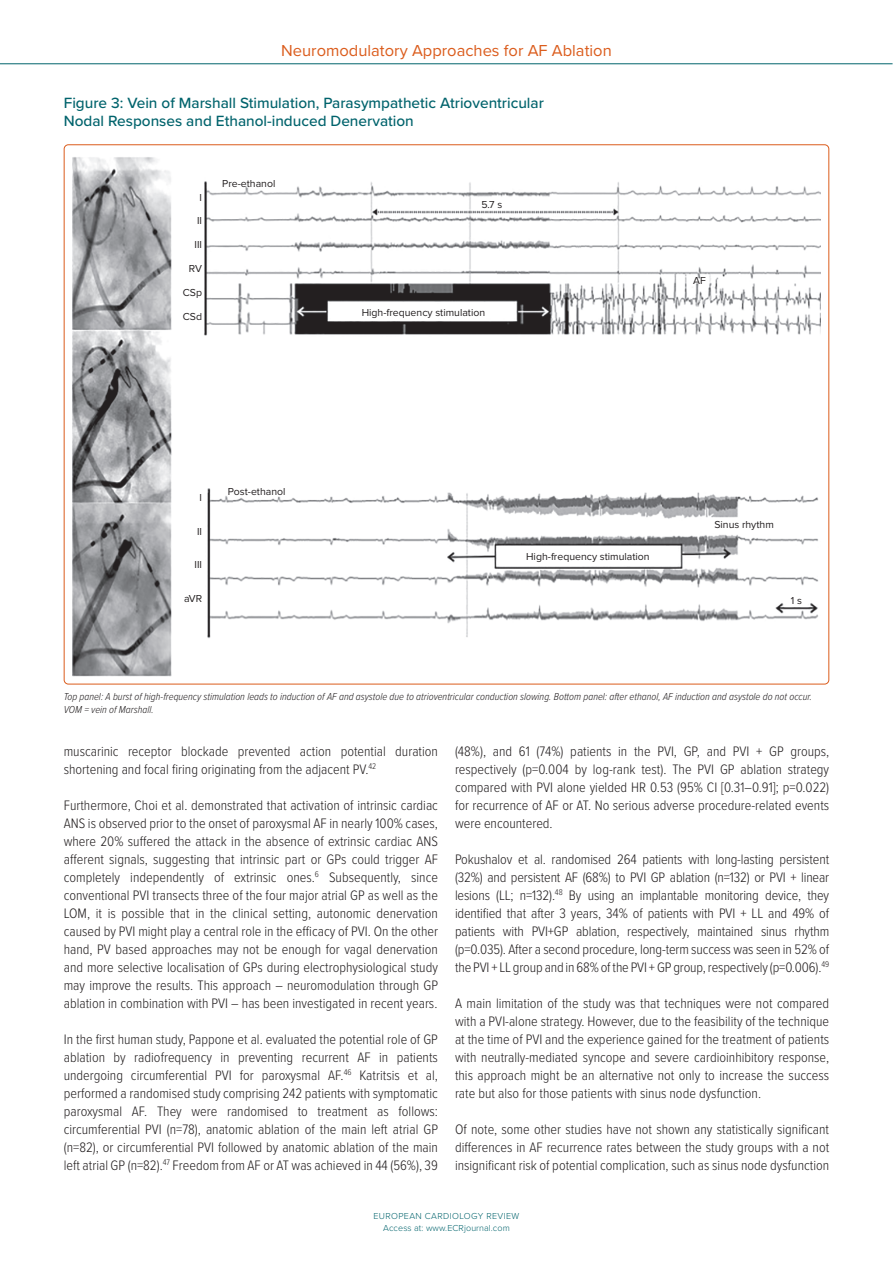
<style>
.page{position:relative;width:893px;height:1263px;background:#fff}
.page>*{position:absolute;margin:0;border:0;box-sizing:border-box;transform-origin:0 0}
.t1{font:16.5px "Proxima Nova";color:#db5c1c}
._11_FIG-TABLE_HEADIN{font:500 15.3px/18px "Proxima Nova";color:#00636c}
._10_BODY_TEXT{font:300 14.25px/18px "Proxima Nova Cond";color:#231f20;text-align:justify}
._11a_CAPTION_FIG-TAB{font:italic 300 10.5px/13.5px "Proxima Nova Cond";color:#231f20}
.t2{font:10.5px "Proxima Nova";color:#231f20}
.t3{font:300 9px/12.8px "Proxima Nova";letter-spacing:.025em;color:#00636c;text-align:center}
</style>
<div class="page">
<hr style="left:0;top:64px;width:892px;height:1px;background:#00636c">
<img style="left:72px;top:157px;width:749px;height:520px">
<p class="t1" style="left:281px;top:38px;width:332px">Neuromodulatory Approaches for AF Ablation</p>
<p class="_11_FIG-TABLE_HEADIN" style="left:64px;top:93px;width:482px">Figure 3: Vein of Marshall Stimulation, Parasympathetic Atrioventricular<br>Nodal Responses and Ethanol-induced Denervation</p>
<p class="t2" style="left:200px;top:192px;width:4px">I</p>
<p class="t2" style="left:197px;top:216px;width:7px">II</p>
<p class="t2" style="left:195px;top:240px;width:9px">III</p>
<p class="t2" style="left:189px;top:264px;width:15px">RV</p>
<p class="t2" style="left:183px;top:288px;width:21px">CSp</p>
<p class="t2" style="left:183px;top:312px;width:21px">CSd</p>
<p class="t2" style="left:222px;top:179px;width:55px">Pre-ethanol</p>
<p class="t2" style="left:200px;top:493px;width:4px">I</p>
<p class="t2" style="left:197px;top:526px;width:7px">II</p>
<p class="t2" style="left:195px;top:560px;width:9px">III</p>
<p class="t2" style="left:184px;top:594px;width:20px">aVR</p>
<p class="t2" style="left:228px;top:487px;width:59px">Post-ethanol</p>
<p class="t2" style="left:481px;top:199px;width:22px">5.7 s</p>
<p class="t2" style="left:362px;top:308px;width:125px">High-frequency stimulation</p>
<p class="t2" style="left:693px;top:276px;width:14px">AF</p>
<p class="t2" style="left:526px;top:551px;width:125px">High-frequency stimulation</p>
<p class="t2" style="left:714px;top:519px;width:61px">Sinus rhythm</p>
<p class="t2" style="left:791px;top:596px;width:13px">1 s</p>
<p class="_11a_CAPTION_FIG-TAB" style="left:64px;top:689px;width:750px">Top panel: A burst of high-frequency stimulation leads to induction of AF and asystole due to atrioventricular conduction slowing. Bottom panel: after ethanol, AF induction and asystole do not occur.<br>VOM = vein of Marshall.</p>
<p class="_10_BODY_TEXT" style="left:64px;top:742px;width:376px">muscarinic receptor blockade prevented action potential duration shortening and focal firing originating from the adjacent PV.<sup>42</sup></p>
<p class="_10_BODY_TEXT" style="left:64px;top:796px;width:376px">Furthermore, Choi et al. demonstrated that activation of intrinsic cardiac ANS is observed prior to the onset of paroxysmal AF in nearly 100% cases, where 20% suffered the attack in the absence of extrinsic cardiac ANS afferent signals, suggesting that intrinsic part or GPs could trigger AF completely independently of extrinsic ones.<sup>6</sup> Subsequently, since conventional PVI transects three of the four major atrial GP as well as the LOM, it is possible that in the clinical setting, autonomic denervation caused by PVI might play a central role in the efficacy of PVI. On the other hand, PV based approaches may not be enough for vagal denervation and more selective localisation of GPs during electrophysiological study may improve the results. This approach – neuromodulation through GP ablation in combination with PVI – has been investigated in recent years.</p>
<p class="_10_BODY_TEXT" style="left:64px;top:1030px;width:376px">In the first human study, Pappone et al. evaluated the potential role of GP ablation by radiofrequency in preventing recurrent AF in patients undergoing circumferential PVI for paroxysmal AF.<sup>46</sup> Katritsis et al, performed a randomised study comprising 242 patients with symptomatic paroxysmal AF. They were randomised to treatment as follows: circumferential PVI (n=78), anatomic ablation of the main left atrial GP (n=82), or circumferential PVI followed by anatomic ablation of the main left atrial GP (n=82).<sup>47</sup> Freedom from AF or AT was achieved in 44 (56%), 39</p>
<p class="_10_BODY_TEXT" style="left:455px;top:742px;width:376px">(48%), and 61 (74%) patients in the PVI, GP, and PVI + GP groups, respectively (p=0.004 by log-rank test). The PVI GP ablation strategy compared with PVI alone yielded HR 0.53 (95% CI [0.31–0.91]; p=0.022) for recurrence of AF or AT. No serious adverse procedure-related events were encountered.</p>
<p class="_10_BODY_TEXT" style="left:455px;top:850px;width:376px">Pokushalov et al. randomised 264 patients with long-lasting persistent (32%) and persistent AF (68%) to PVI GP ablation (n=132) or PVI + linear lesions (LL; n=132).<sup>48</sup> By using an implantable monitoring device, they identified that after 3 years, 34% of patients with PVI + LL and 49% of patients with PVI+GP ablation, respectively, maintained sinus rhythm (p=0.035). After a second procedure, long-term success was seen in 52% of the PVI + LL group and in 68% of the PVI + GP group, respectively (p=0.006).<sup>49</sup></p>
<p class="_10_BODY_TEXT" style="left:455px;top:994px;width:376px">A main limitation of the study was that techniques were not compared with a PVI-alone strategy. However, due to the feasibility of the technique at the time of PVI and the experience gained for the treatment of patients with neutrally-mediated syncope and severe cardioinhibitory response, this approach might be an alternative not only to increase the success rate but also for those patients with sinus node dysfunction.</p>
<p class="_10_BODY_TEXT" style="left:455px;top:1120px;width:376px">Of note, some other studies have not shown any statistically significant differences in AF recurrence rates between the study groups with a not insignificant risk of potential complication, such as sinus node dysfunction</p>
<p class="t3" style="left:374px;top:1209px;width:147px">EUROPEAN CARDIOLOGY REVIEW<br>Access at: www.ECRjournal.com</p>
</div>
